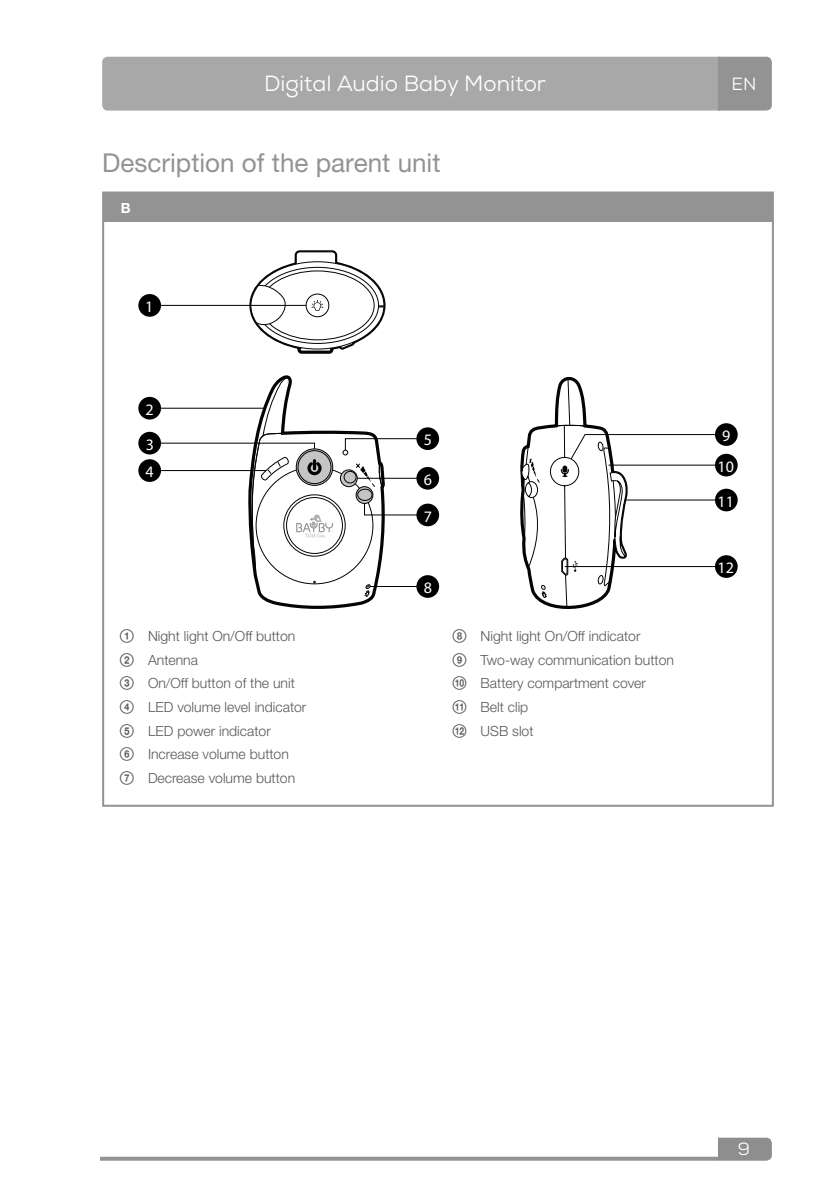
<style>
.page{position:relative;width:840px;height:1191px;background:#fff}
.page>*{position:absolute;margin:0;border:0;box-sizing:border-box;transform-origin:0 0}
.t1{font:26px "Helvetica Neue LT Pro";color:#939393}
.t2{font:22px "Nexa";color:#fff}
.t3{font:17.6px "Nexa";color:#fff}
.t4{font:16px/30.6px "Myriad Pro";color:#fff}
.t5{font:300 14px/23.6px "Helvetica Neue LT Pro";color:#585858}
.t6{font:700 14px "Helvetica Neue LT Pro";color:#fff}
.s1{font-family:"Zz 3";font-weight:400}
</style>
<div class="page">
<svg style="left:102px;top:57px;width:669px;height:54px;background:#a7a7a7"></svg>
<svg style="left:100px;top:1156px;width:617px;height:4px;background:#a6a6a6"></svg>
<svg style="left:717px;top:1137px;width:54px;height:23px"></svg>
<div style="left:104px;top:193px;width:667px;height:29px;background:#939393"></div>
<svg style="left:249px;top:250px;width:137px;height:54px"></svg>
<svg style="left:530px;top:587px;width:81px;height:22px"></svg>
<svg style="left:256px;top:587px;width:121px;height:22px"></svg>
<svg style="left:149px;top:304px;width:577px;height:283px"></svg>
<div style="left:416px;top:427px;width:23px;height:23px;background:#000;border-radius:50%"></div>
<div style="left:416px;top:467px;width:23px;height:22px;background:#000;border-radius:50%"></div>
<div style="left:416px;top:503px;width:23px;height:23px;background:#000;border-radius:50%"></div>
<div style="left:416px;top:575px;width:23px;height:23px;background:#000;border-radius:50%"></div>
<div style="left:714px;top:423px;width:23px;height:23px;background:#000;border-radius:50%"></div>
<div style="left:714px;top:454px;width:23px;height:22px;background:#000;border-radius:50%"></div>
<div style="left:714px;top:489px;width:23px;height:22px;background:#000;border-radius:50%"></div>
<div style="left:714px;top:555px;width:23px;height:23px;background:#000;border-radius:50%"></div>
<div style="left:138px;top:294px;width:23px;height:23px;background:#000;border-radius:50%"></div>
<div style="left:138px;top:397px;width:23px;height:22px;background:#000;border-radius:50%"></div>
<div style="left:138px;top:432px;width:23px;height:22px;background:#000;border-radius:50%"></div>
<div style="left:138px;top:459px;width:23px;height:23px;background:#000;border-radius:50%"></div>
<h2 class="t2" style="left:264px;top:70px;width:283px">Digital Audio Baby Monitor</h2>
<p class="t3" style="left:731px;top:73px;width:26px">EN</p>
<h1 class="t1" style="left:102px;top:147px;width:340px">Description of the parent unit</h1>
<p class="t6" style="left:121px;top:199px;width:11px">B</p>
<p class="t4" style="left:145px;top:291px;width:10px">1</p>
<p class="t4" style="left:145px;top:392px;width:10px;line-height:34.8px">2<br>3</p>
<p class="t4" style="left:145px;top:456px;width:10px">4</p>
<p class="t4" style="left:423px;top:424px;width:10px">5</p>
<p class="t4" style="left:423px;top:464px;width:10px">6</p>
<p class="t4" style="left:423px;top:501px;width:10px">7</p>
<p class="t4" style="left:423px;top:572px;width:10px">8</p>
<p class="t5" style="left:119px;top:624px;width:188px"><span class="s1">1</span> Night light On/Off button<br><span class="s1">2</span> Antenna<br><span class="s1">3</span> On/Off button of the unit<br><span class="s1">4</span> LED volume level indicator<br><span class="s1">5</span> LED power indicator<br><span class="s1">6</span> Increase volume button<br><span class="s1">7</span> Decrease volume button</p>
<p class="t5" style="left:452px;top:624px;width:223px"><span class="s1">8</span> Night light On/Off indicator<br><span class="s1">9</span> Two-way communication button <span class="s1">q;</span> Battery compartment cover<br><span class="s1">qa</span> Belt clip<br><span class="s1">qs</span> USB slot</p>
<p class="t4" style="left:717px;top:420px;width:18px">9<br>10</p>
<p class="t4" style="left:717px;top:486px;width:18px">11</p>
<p class="t4" style="left:717px;top:552px;width:18px">12</p>
<p class="t3" style="left:737px;top:1138px;width:14px">9</p>
</div>
